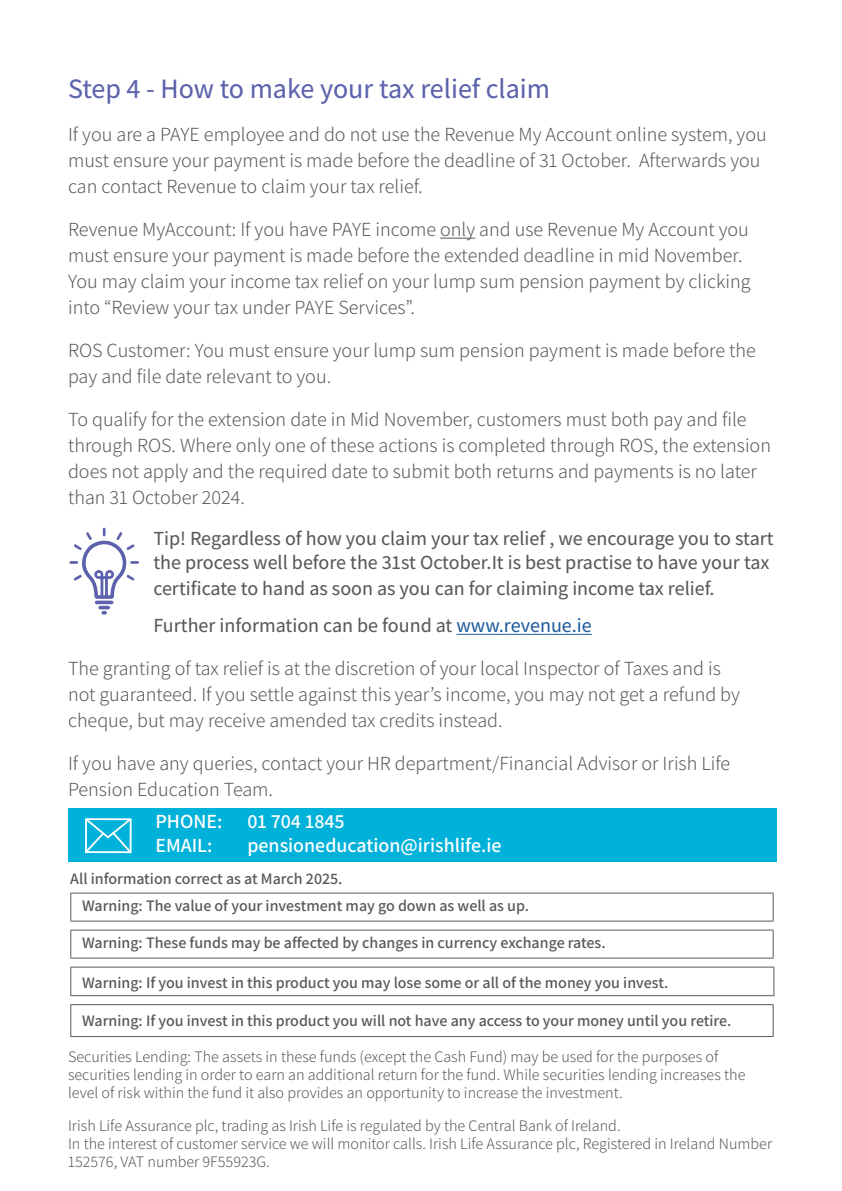
<style>
.page{position:relative;width:842px;height:1191px;background:#fff}
.page>*{position:absolute;margin:0;border:0;box-sizing:border-box;transform-origin:0 0}
.t1{font:500 28px "Assistant";color:#5c62ac}
.t2{font:300 20px/26px "Assistant";color:#58595b}
.t3{font:500 20px/24px "Assistant";color:#58595b}
.t4{font:600 20px/24px "Assistant";color:#fff}
.t5{font:300 16px/18px "Assistant";color:#58595b}
.t6{font:600 16px "Assistant";color:#58595b}
.s1{color:#215e9e}
</style>
<div class="page">
<hr style="left:440px;top:238px;width:35px;height:1px;background:#58595b">
<hr style="left:456px;top:634px;width:136px;height:1px;background:#215e9e">
<svg style="left:70px;top:893px;width:1px;height:27px"></svg>
<hr style="left:70px;top:892px;width:704px;height:1px;background:#58595b">
<svg style="left:773px;top:893px;width:1px;height:27px"></svg>
<hr style="left:70px;top:920px;width:704px;height:1px;background:#58595b">
<svg style="left:70px;top:930px;width:1px;height:27px"></svg>
<hr style="left:70px;top:929px;width:704px;height:1px;background:#58595b">
<svg style="left:773px;top:930px;width:1px;height:27px"></svg>
<hr style="left:70px;top:957px;width:704px;height:1px;background:#58595b">
<svg style="left:70px;top:967px;width:1px;height:28px"></svg>
<hr style="left:70px;top:966px;width:704px;height:1px;background:#58595b">
<svg style="left:773px;top:967px;width:1px;height:28px"></svg>
<hr style="left:70px;top:995px;width:704px;height:1px;background:#58595b">
<hr style="left:70px;top:1005px;width:1px;height:31px;background:#58595b">
<hr style="left:70px;top:1004px;width:704px;height:1px;background:#58595b">
<hr style="left:773px;top:1005px;width:1px;height:31px;background:#58595b">
<hr style="left:70px;top:1036px;width:704px;height:1px;background:#58595b">
<svg style="left:69px;top:528px;width:70px;height:86px"></svg>
<div style="left:68px;top:807px;width:709px;height:54px;background:#00b1da"></div>
<svg style="left:85px;top:818px;width:47px;height:35px"></svg>
<h1 class="t1" style="left:68px;top:69px;width:483px">Step 4 - How to make your tax relief claim</h1>
<p class="t2" style="left:68px;top:120px;width:700px">If you are a PAYE employee and do not use the Revenue My Account online system, you must ensure your payment is made before the deadline of 31 October. Afterwards you can contact Revenue to claim your tax relief.</p>
<p class="t2" style="left:68px;top:215px;width:684px">Revenue MyAccount: If you have PAYE income only and use Revenue My Account you must ensure your payment is made before the extended deadline in mid November.<br>You may claim your income tax relief on your lump sum pension payment by clicking into “Review your tax under PAYE Services”.</p>
<p class="t2" style="left:68px;top:336px;width:689px">ROS Customer: You must ensure your lump sum pension payment is made before the pay and file date relevant to you.</p>
<p class="t2" style="left:68px;top:405px;width:704px">To qualify for the extension date in Mid November, customers must both pay and file through ROS. Where only one of these actions is completed through ROS, the extension does not apply and the required date to submit both returns and payments is no later than 31 October 2024.</p>
<p class="t3" style="left:153px;top:525px;width:622px">Tip! Regardless of how you claim your tax relief , we encourage you to start the process well before the 31st October.It is best practise to have your tax</p>
<p class="t3" style="left:153px;top:569px;width:563px;line-height:37px">certificate to hand as soon as you can for claiming income tax relief.<br>Further information can be found at <span class="s1">www.revenue.ie</span></p>
<p class="t2" style="left:68px;top:654px;width:673px">The granting of tax relief is at the discretion of your local Inspector of Taxes and is not guaranteed. If you settle against this year’s income, you may not get a refund by cheque, but may receive amended tax credits instead.</p>
<p class="t2" style="left:68px;top:749px;width:664px">If you have any queries, contact your HR department/Financial Advisor or Irish Life<br>Pension Education Team.</p>
<p class="t4" style="left:155px;top:808px;width:191px">PHONE: 01 704 1845<br>EMAIL:</p>
<p class="t4" style="left:247px;top:832px;width:256px">pensioneducation@irishlife.ie</p>
<p class="t6" style="left:70px;top:867px;width:274px">All information correct as at March 2025.</p>
<p class="t6" style="left:82px;top:895px;width:448px">Warning: The value of your investment may go down as well as up.</p>
<p class="t6" style="left:82px;top:932px;width:525px">Warning: These funds may be affected by changes in currency exchange rates.</p>
<p class="t6" style="left:82px;top:971px;width:588px">Warning: If you invest in this product you may lose some or all of the money you invest.</p>
<p class="t6" style="left:82px;top:1009px;width:651px">Warning: If you invest in this product you will not have any access to your money until you retire.</p>
<p class="t5" style="left:68px;top:1047px;width:679px">Securities Lending: The assets in these funds (except the Cash Fund) may be used for the purposes of securities lending in order to earn an additional return for the fund. While securities lending increases the level of risk within the fund it also provides an opportunity to increase the investment.</p>
<p class="t5" style="left:68px;top:1116px;width:706px">Irish Life Assurance plc, trading as Irish Life is regulated by the Central Bank of Ireland.<br>In the interest of customer service we will monitor calls. Irish Life Assurance plc, Registered in Ireland Number<br>152576, VAT number 9F55923G.</p>
</div>
